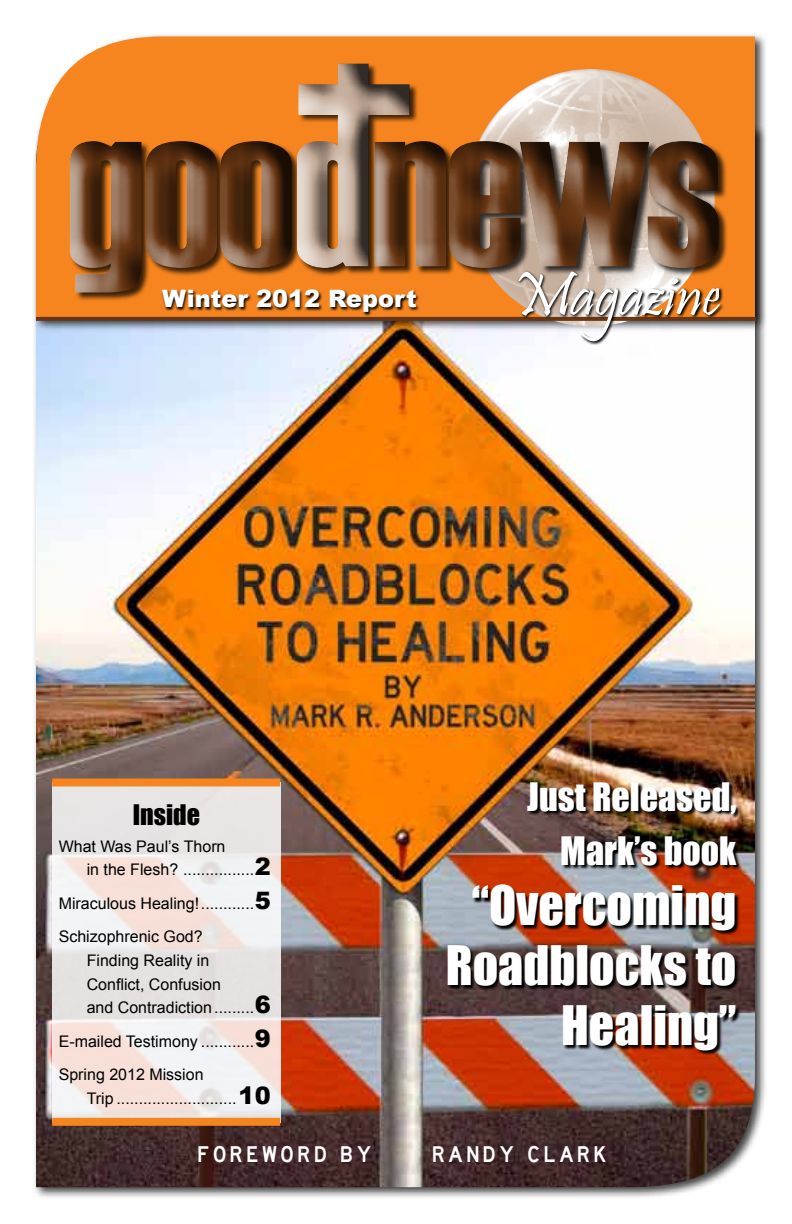
<style>
.page{position:relative;width:792px;height:1224px;background:#fff}
.page>*{position:absolute;margin:0;border:0;box-sizing:border-box;transform-origin:0 0}
.t1{font:50px/60px "Impact";color:#fff;text-align:right}
.t2{font:36px/54px "Impact";color:#fff;text-align:right}
.t3{font:26px "Impact";color:#000}
.t4{font:900 24px "Arial";color:#fff}
.t5{font:23.6px "Highway Gothic";letter-spacing:.15em;color:#fff}
.t6{font:16px/23.6px "Arial";color:#000}
.s1{font-weight:900;font-size:24px}
</style>
<div class="page">
<div style="left:32px;top:124px;width:735px;height:1076px;background:#000;opacity:.75"></div>
<img style="left:36px;top:332px;width:719px;height:855px">
<div style="left:32px;top:33px;width:735px;height:299px;background:#000;opacity:.75"></div>
<svg style="left:36px;top:36px;width:719px;height:281px;background:#f58b2b"></svg>
<img style="left:464px;top:69px;width:254px;height:258px">
<div style="left:72px;top:139px;width:652px;height:160px;background:#000;opacity:.75"></div>
<div style="left:297px;top:63px;width:121px;height:214px;background:#000;opacity:.75"></div>
<div style="left:295px;top:63px;width:118px;height:211px;background:#000;opacity:.75"></div>
<svg style="left:52px;top:786px;width:228px;height:332px"></svg>
<div style="left:52px;top:778px;width:228px;height:8px;background:#f6851f"></div>
<svg style="left:161px;top:289px;width:259px;height:27px;background:#a65914"></svg>
<div style="left:52px;top:1118px;width:228px;height:8px;background:#f6851f"></div>
<hr style="left:36px;top:317px;width:720px;height:4px;background:#683613">
<svg style="left:517px;top:270px;width:207px;height:75px;fill:#f6f7fa"></svg>
<svg style="left:519px;top:272px;width:201px;height:69px"></svg>
<img style="left:448px;top:783px;width:294px;height:272px">
<h3 class="t4" style="left:162px;top:281px;width:256px">Winter 2012 Report</h3>
<h3 class="t3" style="left:133px;top:795px;width:69px">Inside</h3>
<p class="t6" style="left:87px;top:835px;width:186px;text-indent:-28px">What Was Paul’s Thorn<br>in the Flesh? ................<span class="s1">2</span></p>
<p class="t6" style="left:59px;top:887px;width:214px;line-height:33.6px">Miraculous Healing!............<span class="s1">5<br></span>Schizophrenic God?</p>
<p class="t6" style="left:87px;top:949px;width:186px">Finding Reality in<br>Conflict, Confusion<br>and Contradiction.........<span class="s1">6</span></p>
<p class="t6" style="left:59px;top:1024px;width:214px;line-height:33.6px">E-mailed Testimony ............<span class="s1">9<br></span>Spring 2012 Mission</p>
<p class="t6" style="left:87px;top:1086px;width:186px">Trip ...........................<span class="s1">10</span></p>
<h2 class="t2" style="left:527px;top:769px;width:211px">Just Released,<br>Mark’s book</h2>
<h1 class="t1" style="left:446px;top:874px;width:292px">“Overcoming<br>Roadblocks to<br>Healing”</h1>
<h3 class="t5" style="left:197px;top:1142px;width:175px">FOREWORD BY</h3>
<h3 class="t5" style="left:432px;top:1142px;width:176px">RANDY CLARK</h3>
</div>
